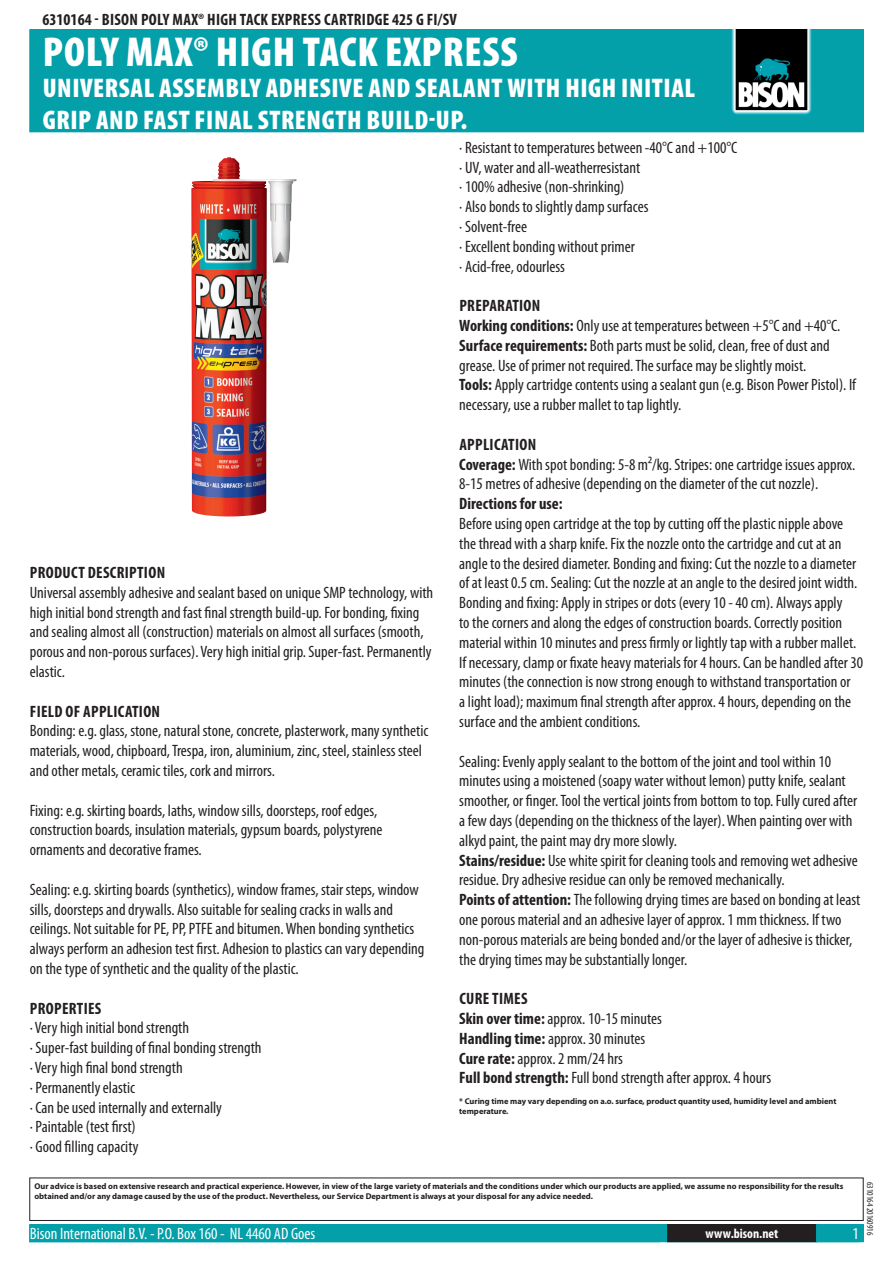
<style>
.page{position:relative;width:893px;height:1263px;background:#fff}
.page>*{position:absolute;margin:0;border:0;box-sizing:border-box;transform-origin:0 0}
.PageHeader{font:900 condensed 42px "Myriad Pro";letter-spacing:.02em;color:#fff}
.PageSubheader{font:900 condensed 27px/32.4px "Myriad Pro";letter-spacing:.02em;color:#fff}
.Regular{font:condensed 16.5px/19.8px "Myriad Pro";color:#231f20}
.TOCItem{font:700 condensed 16.5px "Myriad Pro";letter-spacing:.02em;color:#231f20}
.ContactData{font:condensed 16.5px "Myriad Pro";color:#fff}
.Regular-2{font:700 condensed 16.5px "Myriad Pro";color:#231f20}
.URL{font:700 condensed 13.5px "Myriad Pro";letter-spacing:.015em;color:#fff}
.Revisie{font:condensed 9px "Myriad Pro";color:#231f20}
.Disclaimer{font:700 8.4px/10.1px "Myriad Pro";color:#231f20}
.s1{font-weight:700}
</style>
<div class="page">
<div style="left:30px;top:30px;width:833px;height:102px;background:#04a0aa"></div>
<div style="left:731px;top:30px;width:85px;height:85px;background:linear-gradient(to bottom,#05a7b3,#04a6b2)"></div>
<img style="left:731px;top:30px;width:80px;height:85px">
<div style="left:29px;top:1177px;width:835px;height:44px;border:1px solid #231f20"></div>
<div style="left:30px;top:1225px;width:833px;height:17px;background:#04a0aa"></div>
<div style="left:29px;top:1224px;width:835px;height:18px;border:1px solid #04a0aa"></div>
<div style="left:668px;top:1225px;width:148px;height:17px;background:#231f20"></div>
<div style="left:667px;top:1224px;width:150px;height:18px;border:1px solid #231f20"></div>
<img style="left:191px;top:157px;width:106px;height:359px">
<p class="TOCItem" style="left:43px;top:9px;width:416px">6310164 - Bison Poly Max® High Tack Express Cartridge 425 g FI/SV</p>
<p class="PageHeader" style="left:43px;top:25px;width:476px">POLY MAX® HIGH TACK EXPRESS</p>
<p class="PageSubheader" style="left:43px;top:71px;width:654px">UNIVERSAL ASSEMBLY ADHESIVE AND SEALANT WITH HIGH INITIAL<br>GRIP AND FAST FINAL STRENGTH BUILD-UP.</p>
<p class="TOCItem" style="left:30px;top:562px;width:137px">Product description</p>
<p class="Regular" style="left:30px;top:582px;width:405px">Universal assembly adhesive and sealant based on unique SMP technology, with high initial bond strength and fast final strength build-up. For bonding, fixing and sealing almost all (construction) materials on almost all surfaces (smooth, porous and non-porous surfaces). Very high initial grip. Super-fast. Permanently elastic.</p>
<p class="TOCItem" style="left:30px;top:701px;width:132px">Field of application</p>
<p class="Regular" style="left:30px;top:721px;width:400px">Bonding: e.g. glass, stone, natural stone, concrete, plasterwork, many synthetic materials, wood, chipboard, Trespa, iron, aluminium, zinc, steel, stainless steel and other metals, ceramic tiles, cork and mirrors.</p>
<p class="Regular" style="left:30px;top:800px;width:354px">Fixing: e.g. skirting boards, laths, window sills, doorsteps, roof edges, construction boards, insulation materials, gypsum boards, polystyrene ornaments and decorative frames.</p>
<p class="Regular" style="left:30px;top:879px;width:396px">Sealing: e.g. skirting boards (synthetics), window frames, stair steps, window sills, doorsteps and drywalls. Also suitable for sealing cracks in walls and ceilings. Not suitable for PE, PP, PTFE and bitumen. When bonding synthetics always perform an adhesion test first. Adhesion to plastics can vary depending on the type of synthetic and the quality of the plastic.</p>
<p class="TOCItem" style="left:30px;top:998px;width:73px">Properties</p>
<p class="Regular" style="left:30px;top:1018px;width:233px">· Very high initial bond strength<br>· Super-fast building of final bonding strength · Very high final bond strength<br>· Permanently elastic<br>· Can be used internally and externally<br>· Paintable (test first)<br>· Good filling capacity</p>
<p class="Regular" style="left:459px;top:137px;width:279px">· Resistant to temperatures between -40°C and +1 00°C · UV, water and all-weatherresistant<br>· 1 00% adhesive (non-shrinking)<br>· Also bonds to slightly damp surfaces<br>· Solvent-free<br>· Excellent bonding without primer<br>· Acid-free, odourless</p>
<p class="TOCItem" style="left:459px;top:295px;width:83px">Preparation</p>
<p class="Regular" style="left:459px;top:315px;width:383px"><span class="s1">Working conditions:</span> Only use at temperatures between +5°C and +40°C.</p>
<p class="Regular" style="left:459px;top:335px;width:372px"><span class="s1">Surface requirements:</span> Both parts must be solid, clean, free of dust and grease. Use of primer not required. The surface may be slightly moist.</p>
<p class="Regular" style="left:459px;top:375px;width:398px"><span class="s1">Tools:</span> Apply cartridge contents using a sealant gun (e.g. Bison Power Pistol). If necessary, use a rubber mallet to tap lightly.</p>
<p class="TOCItem" style="left:459px;top:434px;width:78px">Application</p>
<p class="Regular" style="left:459px;top:454px;width:398px"><span class="s1">Coverage:</span> With spot bonding: 5-8 m²/kg. Stripes: one cartridge issues approx.<br>8-1 5 metres of adhesive (depending on the diameter of the cut nozzle).</p>
<p class="Regular-2" style="left:459px;top:493px;width:105px">Directions for use:</p>
<p class="Regular" style="left:459px;top:513px;width:405px">Before using open cartridge at the top by cutting off the plastic nipple above the thread with a sharp knife. Fix the nozzle onto the cartridge and cut at an angle to the desired diameter. Bonding and fixing: Cut the nozzle to a diameter of at least 0.5 cm. Sealing: Cut the nozzle at an angle to the desired joint width.<br>Bonding and fixing: Apply in stripes or dots (every 1 0 - 40 cm). Always apply<br>to the corners and along the edges of construction boards. Correctly position material within 1 0 minutes and press firmly or lightly tap with a rubber mallet.<br>If necessary, clamp or fixate heavy materials for 4 hours. Can be handled after 30 minutes (the connection is now strong enough to withstand transportation or<br>a light load); maximum final strength after approx. 4 hours, depending on the surface and the ambient conditions.</p>
<p class="Regular" style="left:459px;top:751px;width:399px">Sealing: Evenly apply sealant to the bottom of the joint and tool within 1 0 minutes using a moistened (soapy water without lemon) putty knife, sealant smoother, or finger. Tool the vertical joints from bottom to top. Fully cured after a few days (depending on the thickness of the layer). When painting over with alkyd paint, the paint may dry more slowly.</p>
<p class="Regular" style="left:459px;top:850px;width:400px"><span class="s1">Stains/residue:</span> Use white spirit for cleaning tools and removing wet adhesive residue. Dry adhesive residue can only be removed mechanically.</p>
<p class="Regular" style="left:459px;top:890px;width:403px"><span class="s1">Points of attention:</span> The following drying times are based on bonding at least one porous material and an adhesive layer of approx. 1 mm thickness. If two non-porous materials are being bonded and/or the layer of adhesive is thicker, the drying times may be substantially longer.</p>
<p class="TOCItem" style="left:459px;top:988px;width:70px">Cure times</p>
<p class="Regular" style="left:459px;top:1008px;width:204px"><span class="s1">Skin over time:</span> approx. 1 0-1 5 minutes</p>
<p class="Regular" style="left:459px;top:1028px;width:187px"><span class="s1">Handling time:</span> approx. 30 minutes</p>
<p class="Regular" style="left:459px;top:1048px;width:165px"><span class="s1">Cure rate:</span> approx. 2 mm/24 hrs</p>
<p class="Regular" style="left:459px;top:1068px;width:313px"><span class="s1">Full bond strength:</span> Full bond strength after approx. 4 hours</p>
<p class="Disclaimer" style="left:459px;top:1095px;width:379px">* Curing time may vary depending on a.o. surface, product quantity used, humidity level and ambient temperature.</p>
<p class="Disclaimer" style="left:34px;top:1181px;width:810px">Our advice is based on extensive research and practical experience. However, in view of the large variety of materials and the conditions under which our products are applied, we assume no responsibility for the results obtained and/or any damage caused by the use of the product. Nevertheless, our Service Department is always at your disposal for any advice needed.</p>
<p class="ContactData" style="left:30px;top:1224px;width:287px">Bison International B.V. - P.O. Box 1 60 - NL 4460 AD Goes</p>
<p class="URL" style="left:706px;top:1225px;width:74px">www.bison.net</p>
<p class="Revisie" style="left:875px;top:1182px;width:55px;rotate:90deg">631 01 64 201 6091 6</p>
</div>
